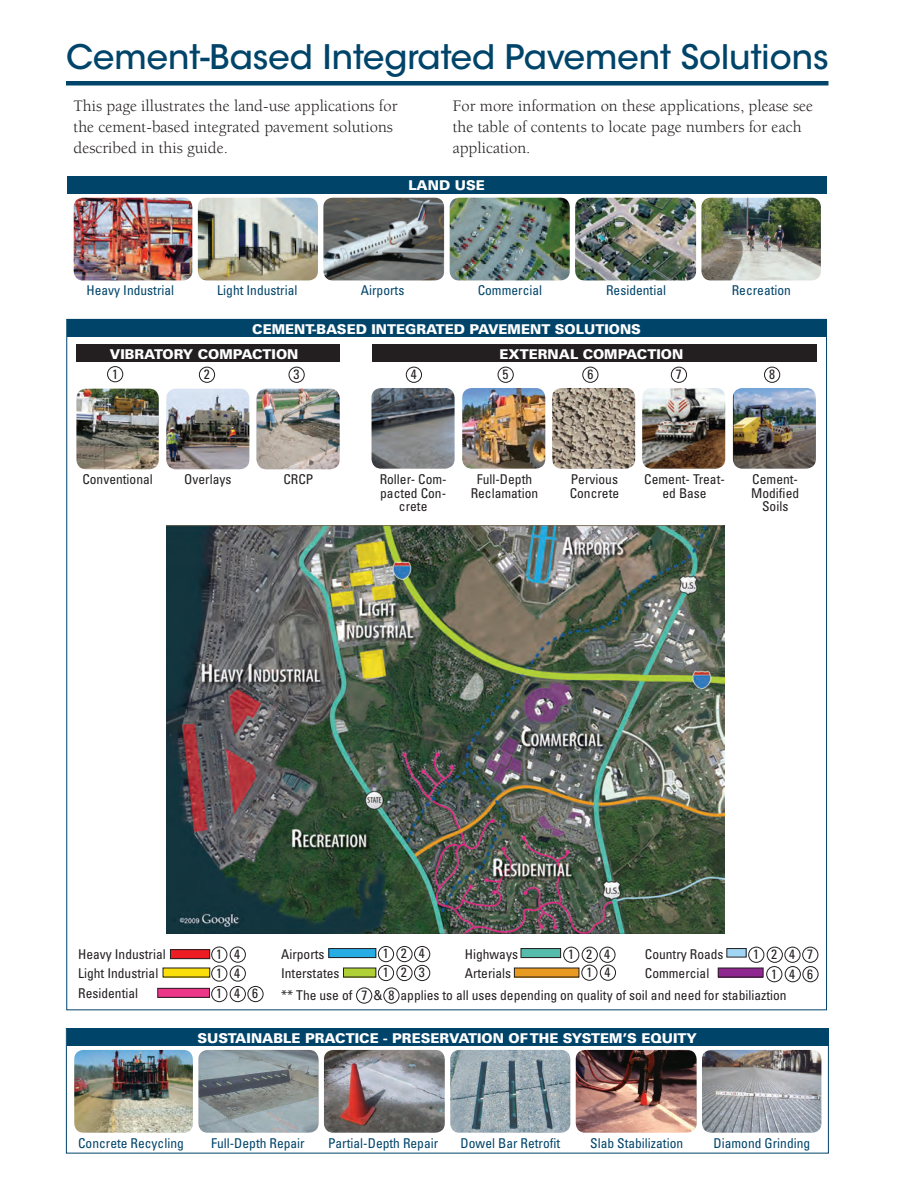
<style>
.page{position:relative;width:918px;height:1188px;background:#fff}
.page>*{position:absolute;margin:0;border:0;box-sizing:border-box;transform-origin:0 0}
.t1{font:500 33.6px "ITC Avant Garde Std";color:#00446a}
.t2{font:16.5px/21px "Berkeley";color:#231f20}
.t3{font:condensed 13.5px/13.5px "Univers";color:#231f20;text-align:center}
.t4{font:condensed 13.5px "Univers";color:#00446a}
.t5{font:900 13.5px "Univers";color:#fff}
</style>
<div class="page">
<img style="left:166px;top:525px;width:559px;height:408px">
<div style="left:170px;top:950px;width:40px;height:9px;background:#ee1d23"></div>
<div style="left:170px;top:949px;width:40px;height:10px;border:1px solid #231f20"></div>
<div style="left:163px;top:968px;width:47px;height:9px;background:#fadf0b"></div>
<div style="left:329px;top:949px;width:47px;height:9px;background:#27ade3"></div>
<div style="left:329px;top:948px;width:47px;height:10px;border:1px solid #231f20"></div>
<div style="left:344px;top:968px;width:32px;height:9px;background:#b0d136"></div>
<div style="left:521px;top:949px;width:40px;height:9px;background:#55bcac"></div>
<div style="left:521px;top:948px;width:40px;height:10px;border:1px solid #231f20"></div>
<div style="left:514px;top:968px;width:65px;height:9px;background:#e99a21"></div>
<div style="left:727px;top:949px;width:19px;height:8px;background:#a0d5f3"></div>
<div style="left:727px;top:948px;width:19px;height:9px;border:1px solid #231f20"></div>
<div style="left:718px;top:968px;width:45px;height:9px;background:#90268f"></div>
<div style="left:718px;top:968px;width:45px;height:9px;border:1px solid #231f20"></div>
<div style="left:158px;top:988px;width:51px;height:9px;background:#ee3689"></div>
<div style="left:157px;top:988px;width:53px;height:10px;border:1px solid #231f20"></div>
<div style="left:211px;top:947px;width:16px;height:16px;border:1px solid #231f20;border-radius:50%"></div>
<div style="left:230px;top:947px;width:16px;height:16px;border:1px solid #231f20;border-radius:50%"></div>
<div style="left:211px;top:966px;width:16px;height:16px;border:1px solid #231f20;border-radius:50%"></div>
<div style="left:230px;top:966px;width:16px;height:16px;border:1px solid #231f20;border-radius:50%"></div>
<div style="left:581px;top:965px;width:16px;height:16px;border:1px solid #231f20;border-radius:50%"></div>
<div style="left:600px;top:965px;width:16px;height:16px;border:1px solid #231f20;border-radius:50%"></div>
<div style="left:378px;top:946px;width:16px;height:16px;border:1px solid #231f20;border-radius:50%"></div>
<div style="left:396px;top:946px;width:16px;height:16px;border:1px solid #231f20;border-radius:50%"></div>
<div style="left:414px;top:946px;width:16px;height:16px;border:1px solid #231f20;border-radius:50%"></div>
<div style="left:211px;top:986px;width:16px;height:16px;border:1px solid #231f20;border-radius:50%"></div>
<div style="left:230px;top:986px;width:16px;height:16px;border:1px solid #231f20;border-radius:50%"></div>
<div style="left:247px;top:986px;width:16px;height:16px;border:1px solid #231f20;border-radius:50%"></div>
<div style="left:563px;top:947px;width:16px;height:16px;border:1px solid #231f20;border-radius:50%"></div>
<div style="left:582px;top:947px;width:16px;height:16px;border:1px solid #231f20;border-radius:50%"></div>
<div style="left:599px;top:947px;width:16px;height:16px;border:1px solid #231f20;border-radius:50%"></div>
<div style="left:766px;top:966px;width:16px;height:16px;border:1px solid #231f20;border-radius:50%"></div>
<div style="left:785px;top:966px;width:16px;height:16px;border:1px solid #231f20;border-radius:50%"></div>
<div style="left:802px;top:966px;width:16px;height:16px;border:1px solid #231f20;border-radius:50%"></div>
<div style="left:356px;top:988px;width:16px;height:16px;border:1px solid #231f20;border-radius:50%"></div>
<div style="left:383px;top:988px;width:16px;height:16px;border:1px solid #231f20;border-radius:50%"></div>
<div style="left:378px;top:965px;width:16px;height:16px;border:1px solid #231f20;border-radius:50%"></div>
<div style="left:396px;top:965px;width:16px;height:16px;border:1px solid #231f20;border-radius:50%"></div>
<div style="left:414px;top:965px;width:16px;height:16px;border:1px solid #231f20;border-radius:50%"></div>
<div style="left:748px;top:947px;width:16px;height:16px;border:1px solid #231f20;border-radius:50%"></div>
<div style="left:767px;top:947px;width:16px;height:16px;border:1px solid #231f20;border-radius:50%"></div>
<div style="left:784px;top:947px;width:16px;height:16px;border:1px solid #231f20;border-radius:50%"></div>
<div style="left:802px;top:947px;width:16px;height:16px;border:1px solid #231f20;border-radius:50%"></div>
<img style="left:74px;top:198px;width:118px;height:82px">
<img style="left:198px;top:198px;width:120px;height:82px">
<img style="left:323px;top:198px;width:121px;height:82px">
<img style="left:450px;top:198px;width:120px;height:82px">
<img style="left:575px;top:198px;width:121px;height:82px">
<img style="left:701px;top:198px;width:120px;height:82px">
<div style="left:67px;top:176px;width:760px;height:18px;background:#00446a"></div>
<div style="left:67px;top:319px;width:760px;height:18px;background:#00446a"></div>
<div style="left:107px;top:366px;width:16px;height:16px;border:1px solid #231f20;border-radius:50%"></div>
<div style="left:199px;top:367px;width:16px;height:16px;border:1px solid #231f20;border-radius:50%"></div>
<div style="left:289px;top:367px;width:16px;height:16px;border:1px solid #231f20;border-radius:50%"></div>
<div style="left:406px;top:367px;width:16px;height:16px;border:1px solid #231f20;border-radius:50%"></div>
<div style="left:498px;top:367px;width:16px;height:16px;border:1px solid #231f20;border-radius:50%"></div>
<div style="left:582px;top:367px;width:16px;height:16px;border:1px solid #231f20;border-radius:50%"></div>
<div style="left:671px;top:367px;width:16px;height:16px;border:1px solid #231f20;border-radius:50%"></div>
<div style="left:764px;top:367px;width:16px;height:16px;border:1px solid #231f20;border-radius:50%"></div>
<img style="left:76px;top:389px;width:83px;height:80px">
<img style="left:166px;top:389px;width:83px;height:80px">
<img style="left:257px;top:389px;width:83px;height:80px">
<div style="left:76px;top:344px;width:264px;height:18px;background:#231f20"></div>
<img style="left:372px;top:388px;width:83px;height:81px">
<img style="left:462px;top:388px;width:83px;height:81px">
<img style="left:552px;top:388px;width:83px;height:81px">
<img style="left:642px;top:388px;width:83px;height:81px">
<img style="left:733px;top:388px;width:83px;height:81px">
<div style="left:372px;top:345px;width:445px;height:17px;background:#231f20"></div>
<img style="left:74px;top:1050px;width:119px;height:83px">
<img style="left:198px;top:1050px;width:121px;height:83px">
<img style="left:324px;top:1050px;width:121px;height:83px">
<img style="left:450px;top:1050px;width:120px;height:83px">
<img style="left:576px;top:1050px;width:121px;height:83px">
<img style="left:702px;top:1050px;width:119px;height:83px">
<div style="left:67px;top:1028px;width:762px;height:18px;background:#00446a"></div>
<div style="left:66px;top:81px;width:762px;height:5px;background:#00446a"></div>
<h1 class="t1" style="left:66px;top:36px;width:764px">Cement-Based Integrated Pavement Solutions</h1>
<p class="t2" style="left:74px;top:95px;width:326px">This page illustrates the land-use applications for the cement-based integrated pavement solutions described in this guide.</p>
<p class="t2" style="left:453px;top:95px;width:362px">For more information on these applications, please see the table of contents to locate page numbers for each application.</p>
<p class="t5" style="left:408px;top:177px;width:78px">LAND USE</p>
<p class="t4" style="left:87px;top:282px;width:89px">Heavy Industrial</p>
<p class="t4" style="left:217px;top:282px;width:82px">Light Industrial</p>
<p class="t4" style="left:361px;top:282px;width:45px">Airports</p>
<p class="t4" style="left:478px;top:282px;width:66px">Commercial</p>
<p class="t4" style="left:606px;top:282px;width:61px">Residential</p>
<p class="t4" style="left:732px;top:282px;width:61px">Recreation</p>
<p class="t5" style="left:252px;top:320px;width:390px">CEMENT-BASED INTEGRATED PAVEMENT SOLUTIONS</p>
<p class="t5" style="left:110px;top:345px;width:190px">VIBRATORY COMPACTION</p>
<p class="t5" style="left:500px;top:346px;width:185px">EXTERNAL COMPACTION</p>
<p class="t3" style="left:112px;top:367px;width:7px">1</p>
<p class="t3" style="left:204px;top:367px;width:7px">2</p>
<p class="t3" style="left:294px;top:367px;width:7px">3</p>
<p class="t3" style="left:411px;top:367px;width:7px">4</p>
<p class="t3" style="left:503px;top:367px;width:7px">5</p>
<p class="t3" style="left:587px;top:367px;width:7px">6</p>
<p class="t3" style="left:676px;top:367px;width:7px">7</p>
<p class="t3" style="left:769px;top:367px;width:7px">8</p>
<p class="t3" style="left:82px;top:472px;width:72px">Conventional</p>
<p class="t3" style="left:184px;top:472px;width:49px">Overlays</p>
<p class="t3" style="left:283px;top:472px;width:32px">CRCP</p>
<p class="t3" style="left:380px;top:472px;width:68px">Roller- Com&shy;pacted Con&shy;crete</p>
<p class="t3" style="left:471px;top:473px;width:69px">Full-Depth<br>Reclamation</p>
<p class="t3" style="left:644px;top:472px;width:82px">Cement- Treat&shy;ed Base</p>
<p class="t3" style="left:751px;top:472px;width:49px">Cement-<br>Modified<br>Soils</p>
<p class="t3" style="left:570px;top:472px;width:51px;text-align:left">Pervious<br>Concrete</p>
<p class="t3" style="left:383px;top:947px;width:43px">1 2 4</p>
<p class="t3" style="left:78px;top:947px;width:89px">Heavy Industrial</p>
<p class="t3" style="left:281px;top:947px;width:45px">Airports</p>
<p class="t3" style="left:465px;top:947px;width:55px">Highways</p>
<p class="t3" style="left:645px;top:947px;width:80px">Country Roads</p>
<p class="t3" style="left:78px;top:967px;width:82px">Light Industrial</p>
<p class="t3" style="left:281px;top:967px;width:60px">Interstates</p>
<p class="t3" style="left:465px;top:967px;width:48px">Arterials</p>
<p class="t3" style="left:645px;top:967px;width:66px">Commercial</p>
<p class="t3" style="left:78px;top:987px;width:61px">Residential</p>
<p class="t3" style="left:568px;top:947px;width:43px">1 2 4</p>
<p class="t3" style="left:281px;top:963px;width:533px;line-height:21.3px;text-align:left;text-indent:490px">1 4 6 ** The use of 7 &amp; 8 applies to all uses depending on quality of soil and need for stabiliaztion</p>
<p class="t3" style="left:753px;top:947px;width:61px">1 2 4 7</p>
<p class="t3" style="left:216px;top:945px;width:25px;line-height:18.9px;text-align:left">1 4<br>1 4</p>
<p class="t3" style="left:586px;top:965px;width:25px">1 4</p>
<p class="t3" style="left:383px;top:966px;width:43px">1 2 3</p>
<p class="t3" style="left:216px;top:987px;width:43px">1 4 6</p>
<p class="t5" style="left:197px;top:1029px;width:501px">SUSTAINABLE PRACTICE - PRESERVATION OF THE SYSTEM’S EQUITY</p>
<p class="t4" style="left:78px;top:1134px;width:107px">Concrete Recycling</p>
<p class="t4" style="left:211px;top:1134px;width:95px">Full-Depth Repair</p>
<p class="t4" style="left:328px;top:1134px;width:112px">Partial-Depth Repair</p>
<p class="t4" style="left:461px;top:1134px;width:101px">Dowel Bar Retrofit</p>
<p class="t4" style="left:590px;top:1134px;width:95px">Slab Stabilization</p>
<p class="t4" style="left:714px;top:1134px;width:98px">Diamond Grinding</p>
</div>
